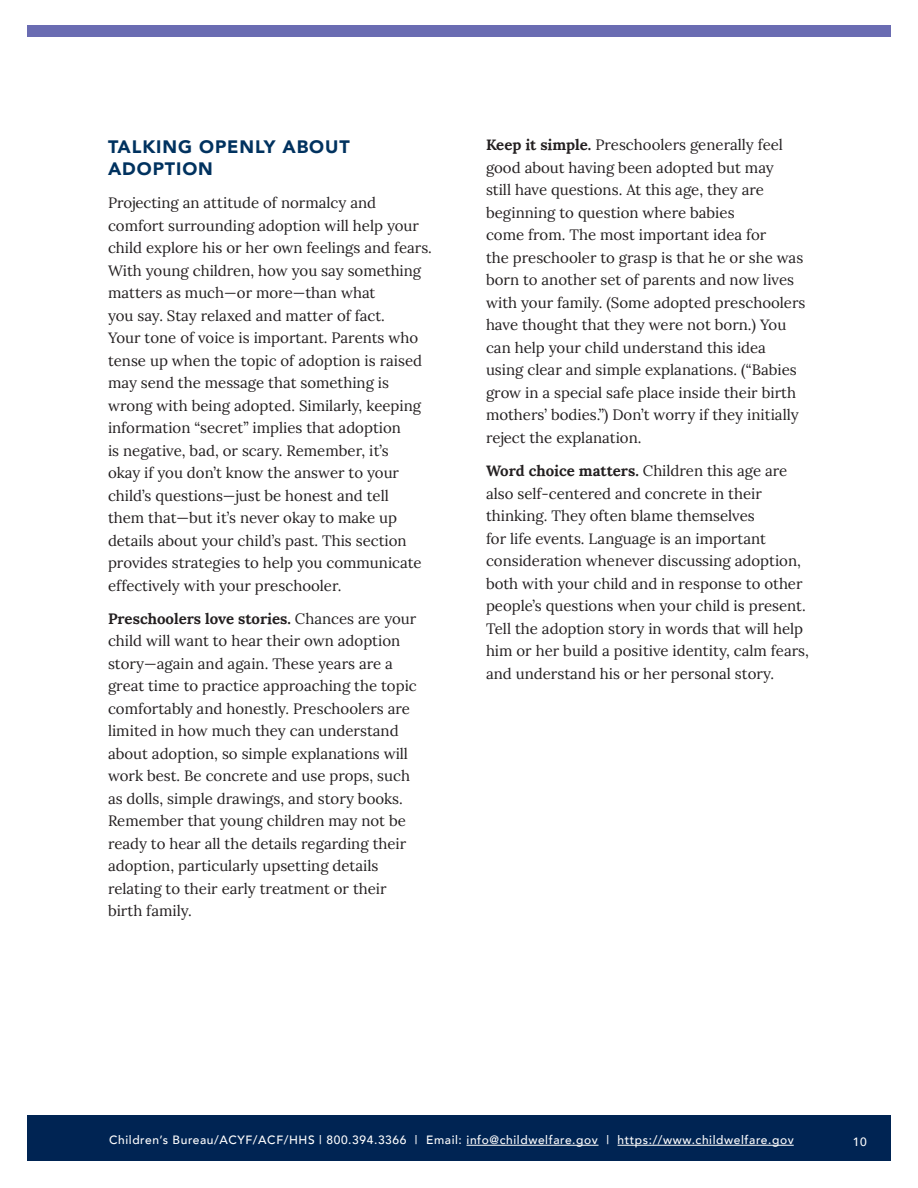
<style>
.page{position:relative;width:918px;height:1188px;background:#fff}
.page>*{position:absolute;margin:0;border:0;box-sizing:border-box;transform-origin:0 0}
.t1{font:900 18px/21.6px "Avenir";letter-spacing:.05em;color:#00325f}
.t2{font:15px/22.5px "Lora";color:#231f20}
.t3{font:500 12px "Avenir";letter-spacing:.05em;color:#fff}
.s1{font-weight:700}
</style>
<div class="page">
<div style="left:27px;top:1116px;width:864px;height:45px;background:#002453"></div>
<hr style="left:467px;top:1145px;width:132px;height:1px;background:#fff">
<hr style="left:618px;top:1145px;width:176px;height:1px;background:#fff">
<div style="left:27px;top:26px;width:864px;height:12px;background:#6a6cb2"></div>
<h2 class="t1" style="left:108px;top:136px;width:243px">TALKING OPENLY ABOUT<br>ADOPTION</h2>
<p class="t2" style="left:108px;top:191px;width:326px">Projecting an attitude of normalcy and comfort surrounding adoption will help your child explore his or her own feelings and fears.<br>With young children, how you say something matters as much—or more—than what<br>you say. Stay relaxed and matter of fact.<br>Your tone of voice is important. Parents who tense up when the topic of adoption is raised may send the message that something is wrong with being adopted. Similarly, keeping information “secret” implies that adoption<br>is negative, bad, or scary. Remember, it’s<br>okay if you don’t know the answer to your child’s questions—just be honest and tell<br>them that—but it’s never okay to make up details about your child’s past. This section provides strategies to help you communicate effectively with your preschooler.</p>
<p class="t2" style="left:108px;top:606px;width:310px"><span class="s1">Preschoolers love stories.</span> Chances are your child will want to hear their own adoption story—again and again. These years are a great time to practice approaching the topic comfortably and honestly. Preschoolers are limited in how much they can understand about adoption, so simple explanations will work best. Be concrete and use props, such as dolls, simple drawings, and story books.<br>Remember that young children may not be ready to hear all the details regarding their adoption, particularly upsetting details relating to their early treatment or their birth family.</p>
<p class="t2" style="left:486px;top:133px;width:321px"><span class="s1">Keep it simple.</span> Preschoolers generally feel good about having been adopted but may<br>still have questions. At this age, they are beginning to question where babies<br>come from. The most important idea for<br>the preschooler to grasp is that he or she was born to another set of parents and now lives with your family. (Some adopted preschoolers have thought that they were not born.) You can help your child understand this idea using clear and simple explanations. (“Babies grow in a special safe place inside their birth mothers’ bodies.”) Don’t worry if they initially reject the explanation.</p>
<p class="t2" style="left:486px;top:459px;width:325px"><span class="s1">Word choice matters.</span> Children this age are also self-centered and concrete in their thinking. They often blame themselves<br>for life events. Language is an important consideration whenever discussing adoption, both with your child and in response to other people’s questions when your child is present.<br>Tell the adoption story in words that will help him or her build a positive identity, calm fears, and understand his or her personal story.</p>
<p class="t3" style="left:109px;top:1130px;width:686px">Children’s Bureau/ACYF/ACF/HHS | 800.394.3366 | Email: info@childwelfare.gov | https://www.childwelfare.gov</p>
<p class="t3" style="left:853px;top:1131px;width:15px">10</p>
</div>
